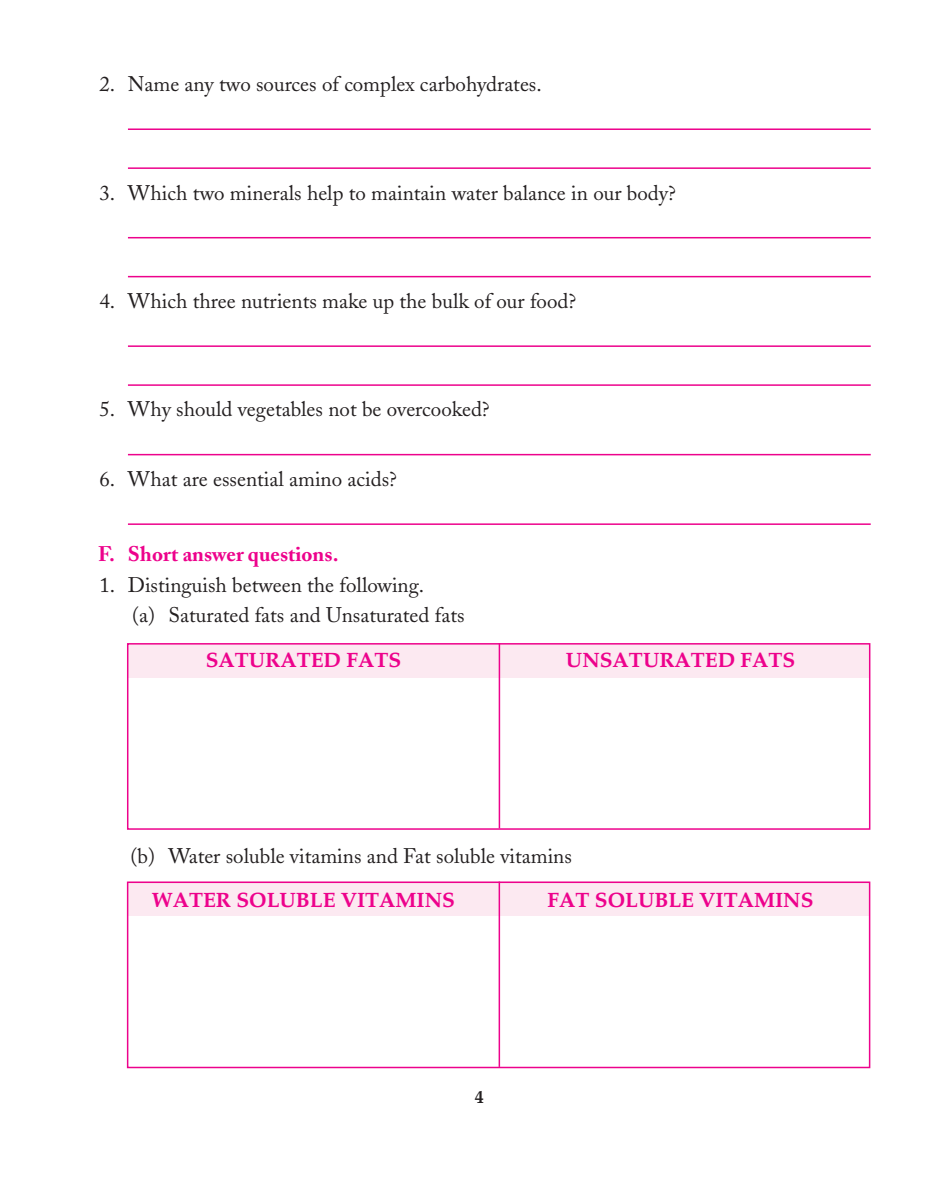
<style>
.page{position:relative;width:945px;height:1199px;background:#fff}
.page>*{position:absolute;margin:0;border:0;box-sizing:border-box;transform-origin:0 0}
.body_text{font:21px "Adobe Caslon";color:#231f20}
.mcq_tab{font:21px "Adobe Caslon";color:#231f20}
.table_tab{font:700 21px "Palatino";color:#ed028c}
.heading_1{font:700 21px "Adobe Caslon";color:#ed028c}
.t1{font:700 18px "Palatino";color:#231f20}
</style>
<div class="page">
<div style="left:128px;top:643px;width:742px;height:35px;background:#fce9f1"></div>
<div style="left:127px;top:643px;width:743px;height:187px;border:2px solid #ed028c"></div>
<hr style="left:499px;top:643px;width:1px;height:185px;background:#ed028c">
<div style="left:128px;top:881px;width:742px;height:35px;background:#fce9f1"></div>
<div style="left:127px;top:881px;width:743px;height:187px;border:2px solid #ed028c"></div>
<hr style="left:499px;top:881px;width:1px;height:186px;background:#ed028c">
<hr style="left:128px;top:128px;width:743px;height:2px;background:#ed028c">
<hr style="left:128px;top:167px;width:743px;height:2px;background:#ed028c">
<hr style="left:128px;top:237px;width:743px;height:1px;background:#ed028c">
<hr style="left:128px;top:276px;width:743px;height:1px;background:#ed028c">
<hr style="left:128px;top:345px;width:743px;height:2px;background:#ed028c">
<hr style="left:128px;top:384px;width:743px;height:2px;background:#ed028c">
<hr style="left:128px;top:454px;width:743px;height:1px;background:#ed028c">
<hr style="left:128px;top:523px;width:743px;height:2px;background:#ed028c">
<p class="body_text" style="left:99px;top:72px;width:444px">2. Name any two sources of complex carbohydrates.</p>
<p class="body_text" style="left:99px;top:180px;width:578px">3. Which two minerals help to maintain water balance in our body?</p>
<p class="body_text" style="left:99px;top:288px;width:478px">4. Which three nutrients make up the bulk of our food?</p>
<p class="body_text" style="left:99px;top:397px;width:392px">5. Why should vegetables not be overcooked?</p>
<p class="body_text" style="left:99px;top:466px;width:299px">6. What are essential amino acids?</p>
<p class="heading_1" style="left:98px;top:541px;width:242px">F. Short answer questions.</p>
<p class="body_text" style="left:99px;top:572px;width:326px">1. Distinguish between the following.</p>
<p class="mcq_tab" style="left:132px;top:603px;width:334px">(a) Saturated fats and Unsaturated fats</p>
<p class="table_tab" style="left:206px;top:647px;width:197px">SATURATED FATS</p>
<p class="table_tab" style="left:566px;top:647px;width:231px">UNSATURATED FATS</p>
<p class="mcq_tab" style="left:130px;top:843px;width:443px">(b) Water soluble vitamins and Fat soluble vitamins</p>
<p class="table_tab" style="left:152px;top:888px;width:305px">WATER SOLUBLE VITAMINS</p>
<p class="table_tab" style="left:548px;top:888px;width:268px">FAT SOLUBLE VITAMINS</p>
<p class="t1" style="left:475px;top:1086px;width:10px">4</p>
</div>
